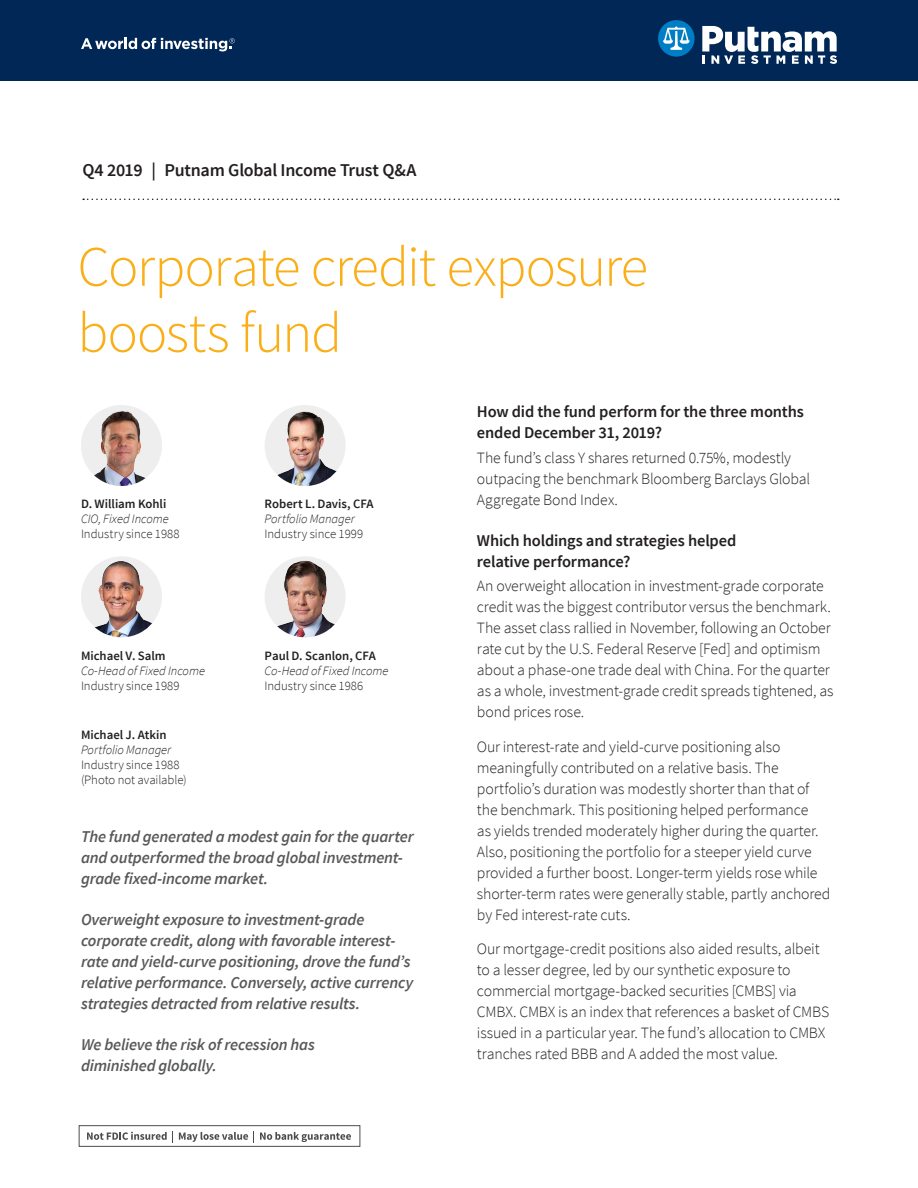
<style>
.page{position:relative;width:918px;height:1188px;background:#fff}
.page>*{position:absolute;margin:0;border:0;box-sizing:border-box;transform-origin:0 0}
.Headline{font:300 57px/66px "Source Sans Pro";letter-spacing:-.025em;color:#faaf18}
.Quarter{font:600 18px "Source Sans Pro";letter-spacing:-.015em;color:#231f20}
.Key_takeaway_Q_A_bul{font:italic 600 16.5px/21px "Source Sans Pro";letter-spacing:-.01em;color:#57585a}
.Subhead{font:600 16.5px/21px "Source Sans Pro";letter-spacing:-.01em;color:#231f20}
.Body{font:300 15.75px/21px "Source Sans Pro";letter-spacing:-.01em;color:#231f20}
.Industry_since{font:300 12.75px/15px "Source Sans Pro";color:#231f20}
.Author_title{font:italic 300 12.75px "Source Sans Pro";color:#231f20}
.Author_name{font:600 12.75px "Source Sans Pro";color:#231f20}
</style>
<div class="page">
<svg style="left:83px;top:199px;width:756px;height:1px"></svg>
<svg style="left:87px;top:1131px;width:86px;height:11px"></svg>
<svg style="left:179px;top:1131px;width:75px;height:11px"></svg>
<svg style="left:260px;top:1132px;width:91px;height:10px"></svg>
<div style="left:0;top:0;width:918px;height:81px;background:#002756"></div>
<svg style="left:658px;top:20px;width:37px;height:37px"></svg>
<svg style="left:702px;top:26px;width:135px;height:38px"></svg>
<svg style="left:81px;top:38px;width:154px;height:13px"></svg>
<img style="left:81px;top:405px;width:81px;height:81px;border-radius:40px">
<img style="left:265px;top:405px;width:81px;height:81px;border-radius:40px">
<img style="left:81px;top:556px;width:81px;height:81px;border-radius:40px">
<img style="left:265px;top:556px;width:81px;height:81px;border-radius:40px">
<p class="Quarter" style="left:82px;top:158px;width:336px">Q4 2019 | Putnam Global Income Trust Q&amp;A</p>
<p class="Headline" style="left:77px;top:234px;width:572px">Corporate credit exposure boosts fund</p>
<p class="Author_name" style="left:81px;top:496px;width:87px">D. William Kohli</p>
<p class="Author_title" style="left:81px;top:511px;width:89px">CIO, Fixed Income</p>
<p class="Industry_since" style="left:81px;top:527px;width:100px">Industry since 1988</p>
<p class="Author_name" style="left:81px;top:647px;width:86px">Michael V. Salm</p>
<p class="Author_title" style="left:81px;top:663px;width:126px">Co-Head of Fixed Income</p>
<p class="Industry_since" style="left:81px;top:678px;width:100px">Industry since 1989</p>
<p class="Author_name" style="left:81px;top:727px;width:87px">Michael J. Atkin</p>
<p class="Author_title" style="left:81px;top:742px;width:92px">Portfolio Manager</p>
<p class="Industry_since" style="left:81px;top:757px;width:107px">Industry since 1988 (Photo not available)</p>
<p class="Author_name" style="left:265px;top:496px;width:111px">Robert L. Davis, CFA</p>
<p class="Author_title" style="left:265px;top:511px;width:92px">Portfolio Manager</p>
<p class="Industry_since" style="left:265px;top:527px;width:100px">Industry since 1999</p>
<p class="Author_name" style="left:265px;top:647px;width:113px">Paul D. Scanlon, CFA</p>
<p class="Author_title" style="left:265px;top:663px;width:126px">Co-Head of Fixed Income</p>
<p class="Industry_since" style="left:265px;top:678px;width:100px">Industry since 1986</p>
<p class="Key_takeaway_Q_A_bul" style="left:81px;top:826px;width:334px">The fund generated a modest gain for the quarter and outperformed the broad global investment&shy;grade fixed-income market.</p>
<p class="Key_takeaway_Q_A_bul" style="left:81px;top:909px;width:334px">Overweight exposure to investment-grade corporate credit, along with favorable interest&shy;rate and yield-curve positioning, drove the fund’s relative performance. Conversely, active currency strategies detracted from relative results.</p>
<p class="Key_takeaway_Q_A_bul" style="left:81px;top:1034px;width:235px">We believe the risk of recession has diminished globally.</p>
<p class="Subhead" style="left:477px;top:402px;width:328px">How did the fund perform for the three months ended December 31, 2019?</p>
<p class="Body" style="left:477px;top:447px;width:335px">The fund’s class Y shares returned 0.75%, modestly outpacing the benchmark Bloomberg Barclays Global<br>Aggregate Bond Index.</p>
<p class="Subhead" style="left:477px;top:530px;width:261px">Which holdings and strategies helped relative performance?</p>
<p class="Body" style="left:477px;top:575px;width:358px">An overweight allocation in investment-grade corporate credit was the biggest contributor versus the benchmark.<br>The asset class rallied in November, following an October rate cut by the U.S. Federal Reserve [Fed] and optimism about a phase-one trade deal with China. For the quarter as a whole, investment-grade credit spreads tightened, as bond prices rose.</p>
<p class="Body" style="left:477px;top:736px;width:355px">Our interest-rate and yield-curve positioning also meaningfully contributed on a relative basis. The portfolio’s duration was modestly shorter than that of the benchmark. This positioning helped performance<br>as yields trended moderately higher during the quarter.<br>Also, positioning the portfolio for a steeper yield curve provided a further boost. Longer-term yields rose while shorter-term rates were generally stable, partly anchored by Fed interest-rate cuts.</p>
<p class="Body" style="left:477px;top:938px;width:354px">Our mortgage-credit positions also aided results, albeit to a lesser degree, led by our synthetic exposure to commercial mortgage-backed securities [CMBS] via CMBX. CMBX is an index that references a basket of CMBS issued in a particular year. The fund’s allocation to CMBX tranches rated BBB and A added the most value.</p>
</div>
